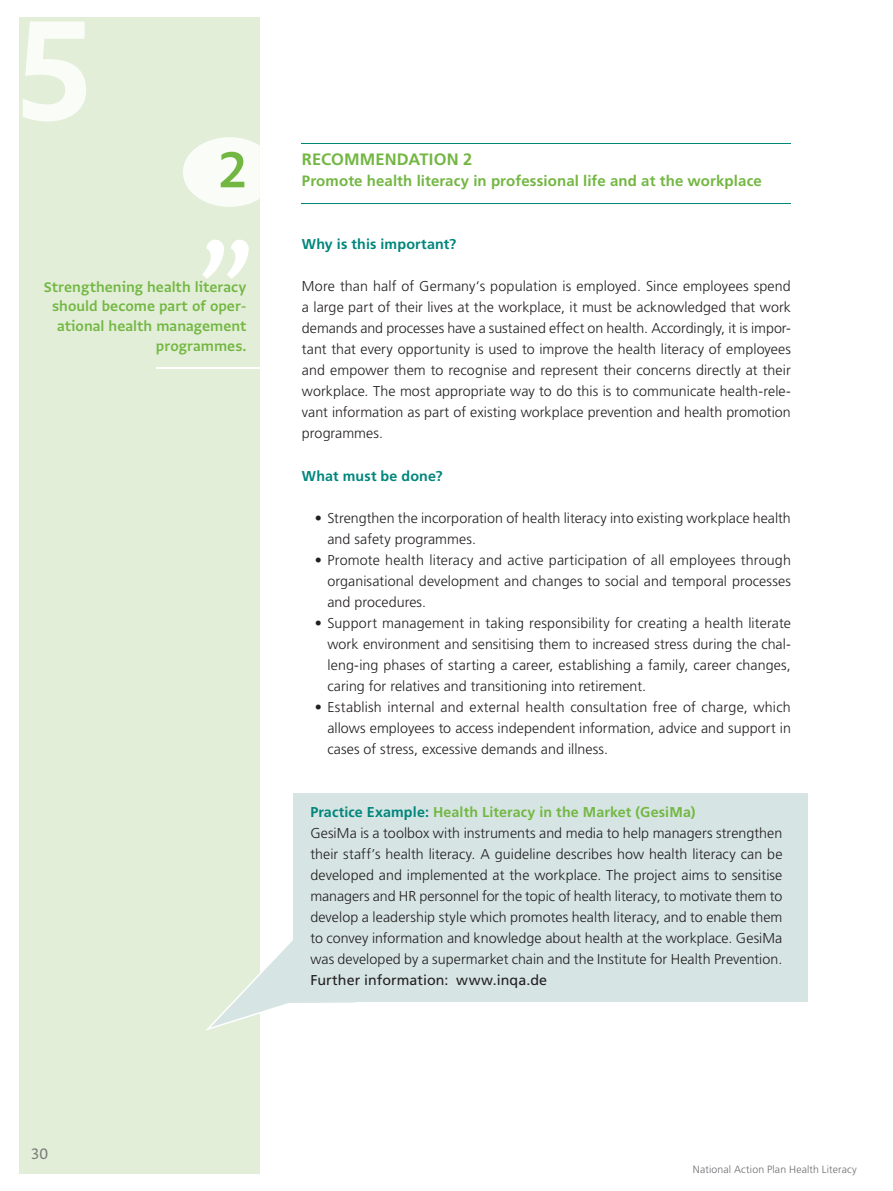
<style>
.page{position:relative;width:893px;height:1191px;background:#fff}
.page>*{position:absolute;margin:0;border:0;box-sizing:border-box;transform-origin:0 0}
.t1{font:169.2px "Greta Sans Std Bld";color:#fafcf8}
.t2{font:60px "Greta Sans Std Sm Bld";color:#73b743}
.t3{font:18px "Greta Sans Std";color:#7a7c7c}
.t4{font:16.5px/19.5px "Greta Sans Std Sm Bld";color:#73b743;text-align:right}
.t5{font:700 16.5px "Frutiger LT";letter-spacing:.005em;color:#73b743}
.t6{font:700 15px "Frutiger LT";letter-spacing:.005em;color:#73b743}
.t7{font:300 14.25px/21px "Frutiger LT";letter-spacing:.005em;color:#231f20;text-align:justify}
.t8{font:700 14.25px "Frutiger LT";letter-spacing:.01em;color:#00867b}
.t9{font:14.25px "Frutiger LT";letter-spacing:.005em;color:#231f20}
.t10{font:300 10.5px "Frutiger LT";letter-spacing:.01em;color:#6c6d70}
.s1{font-weight:700;color:#00867b}
.s2{font-weight:700;color:#73b743}
</style>
<div class="page">
<div style="left:19px;top:18px;width:241px;height:1155px;background:#e2eed7"></div>
<svg style="left:206px;top:940px;width:154px;height:90px"></svg>
<hr style="left:302px;top:143px;width:489px;height:1px;background:#00867b">
<hr style="left:302px;top:203px;width:489px;height:1px;background:#00867b">
<div style="left:293px;top:793px;width:515px;height:40px;background:#d6e5e3"></div>
<div style="left:293px;top:814px;width:515px;height:166px;background:#d6e5e3"></div>
<div style="left:293px;top:959px;width:515px;height:42px;background:#d6e5e3"></div>
<svg style="left:183px;top:137px;width:77px;height:70px"></svg>
<svg style="left:202px;top:240px;width:47px;height:39px"></svg>
<hr style="left:156px;top:367px;width:108px;height:2px;background:#fff">
<h1 class="t1" style="left:15px;top:-30px;width:80px">5</h1>
<h2 class="t2" style="left:218px;top:134px;width:30px">2</h2>
<p class="t4" style="left:44px;top:277px;width:204px">Strengthening health literacy should become part of oper&shy;ational health management programmes.</p>
<p class="t5" style="left:302px;top:150px;width:172px">RECOMMENDATION 2</p>
<p class="t6" style="left:302px;top:172px;width:461px">Promote health literacy in professional life and at the workplace</p>
<p class="t8" style="left:302px;top:236px;width:156px">Why is this important?</p>
<p class="t7" style="left:302px;top:276px;width:491px">More than half of Germany‘s population is employed. Since employees spend a large part of their lives at the workplace, it must be acknowledged that work demands and processes have a sustained effect on health. Accordingly, it is impor&shy;tant that every opportunity is used to improve the health literacy of employees and empower them to recognise and represent their concerns directly at their workplace. The most appropriate way to do this is to communicate health-rele&shy;vant information as part of existing workplace prevention and health promotion programmes.</p>
<p class="t8" style="left:302px;top:467px;width:142px">What must be done?</p>
<p class="t7" style="left:327px;top:507px;width:465px;text-indent:-13px">• Strengthen the incorporation of health literacy into existing workplace health and safety programmes.</p>
<p class="t7" style="left:327px;top:549px;width:465px;text-indent:-13px">• Promote health literacy and active participation of all employees through organisational development and changes to social and temporal processes and procedures.</p>
<p class="t7" style="left:327px;top:612px;width:465px;text-indent:-13px">• Support management in taking responsibility for creating a health literate work environment and sensitising them to increased stress during the chal&shy;leng-ing phases of starting a career, establishing a family, career changes, caring for relatives and transitioning into retirement.</p>
<p class="t7" style="left:327px;top:696px;width:465px;text-indent:-13px">• Establish internal and external health consultation free of charge, which allows employees to access independent information, advice and support in cases of stress, excessive demands and illness.</p>
<p class="t7" style="left:310px;top:801px;width:474px;text-align:left"><span class="s1">Practice Example:</span> <span class="s2">Health Literacy in the Market (GesiMa)<br></span>GesiMa is a toolbox with instruments and media to help managers strengthen their staff’s health literacy. A guideline describes how health literacy can be developed and implemented at the workplace. The project aims to sensitise managers and HR personnel for the topic of health literacy, to motivate them to develop a leadership style which promotes health literacy, and to enable them to convey information and knowledge about health at the workplace. GesiMa was developed by a supermarket chain and the Institute for Health Prevention.</p>
<p class="t9" style="left:310px;top:971px;width:238px">Further information: www.inqa.de</p>
<p class="t3" style="left:31px;top:1142px;width:19px">30</p>
<p class="t10" style="left:693px;top:1163px;width:165px">National Action Plan Health Literacy</p>
</div>
